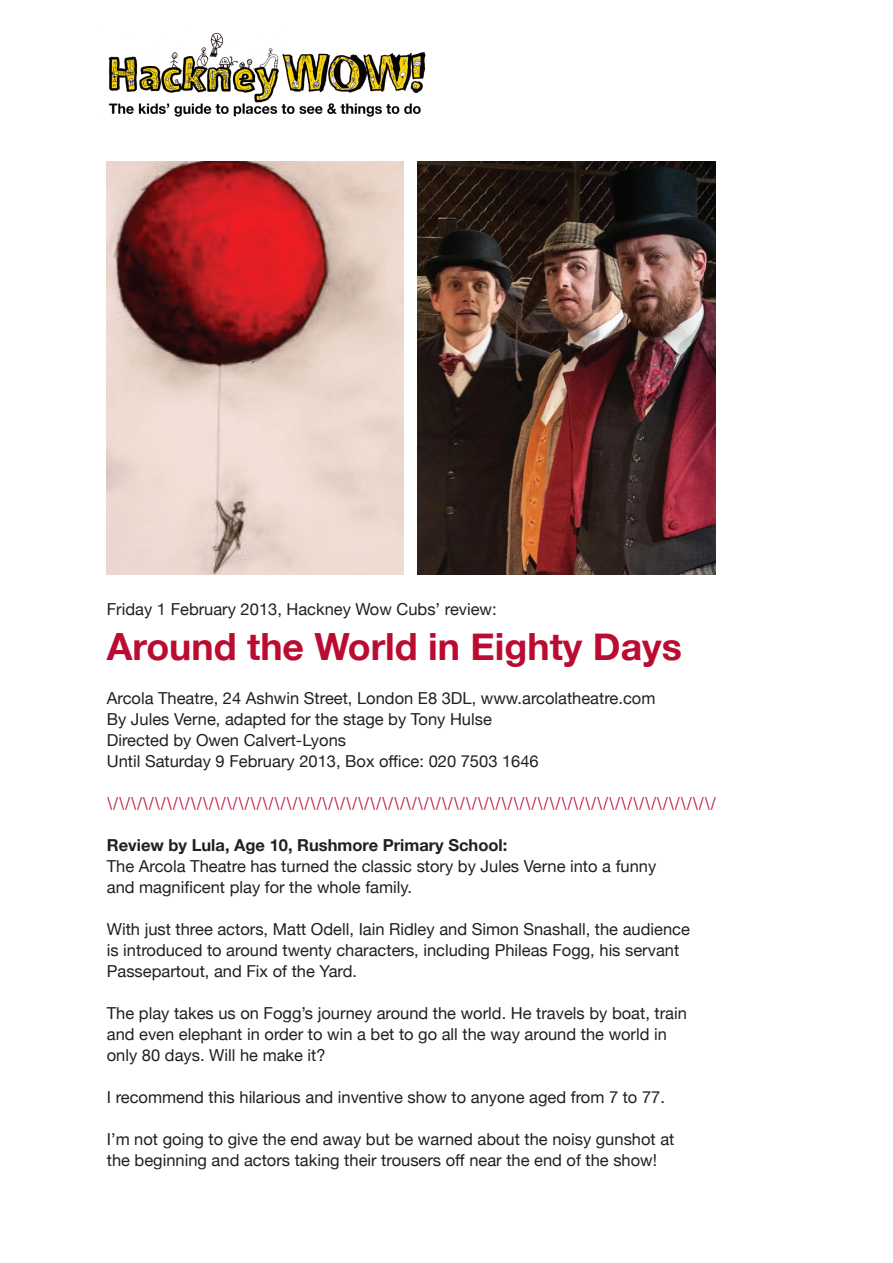
<style>
.page{position:relative;width:893px;height:1263px;background:#fff}
.page>*{position:absolute;margin:0;border:0;box-sizing:border-box;transform-origin:0 0}
.t1{font:700 37.5px "Helvetica Neue";color:#ba0b31}
.t2{font:18px "Minion Pro";color:#ba0b31}
.t3{font:16.5px/21px "Helvetica Neue";color:#231f20}
.t4{font:700 16.5px "Helvetica Neue";color:#231f20}
</style>
<div class="page">
<img style="left:108px;top:33px;width:318px;height:84px">
<img style="left:418px;top:162px;width:297px;height:412px">
<img style="left:106px;top:162px;width:297px;height:412px">
<p class="t3" style="left:107px;top:598px;width:391px">Friday 1 February 2013, Hackney Wow Cubs’ review:</p>
<h1 class="t1" style="left:107px;top:613px;width:576px">Around the World in Eighty Days</h1>
<p class="t3" style="left:107px;top:686px;width:550px">Arcola Theatre, 24 Ashwin Street, London E8 3DL, www.arcolatheatre.com By Jules Verne, adapted for the stage by Tony Hulse<br>Directed by Owen Calvert-Lyons<br>Until Saturday 9 February 2013, Box office: 020 7503 1646</p>
<p class="t2" style="left:107px;top:792px;width:611px">\/\/\/\/\/\/\/\/\/\/\/\/\/\/\/\/\/\/\/\/\/\/\/\/\/\/\/\/\/\/\/\/\/\/\/\/\/\/\/\/\/\/\/\/\/\/\/\/\/\/\/</p>
<p class="t4" style="left:107px;top:831px;width:402px">Review by Lula, Age 10, Rushmore Primary School:</p>
<p class="t3" style="left:107px;top:855px;width:551px">The Arcola Theatre has turned the classic story by Jules Verne into a funny and magnificent play for the whole family.</p>
<p class="t3" style="left:107px;top:918px;width:585px">With just three actors, Matt Odell, Iain Ridley and Simon Snashall, the audience is introduced to around twenty characters, including Phileas Fogg, his servant<br>Passepartout, and Fix of the Yard.</p>
<p class="t3" style="left:107px;top:1002px;width:582px">The play takes us on Fogg’s journey around the world. He travels by boat, train and even elephant in order to win a bet to go all the way around the world in only 80 days. Will he make it?</p>
<p class="t3" style="left:107px;top:1086px;width:560px">I recommend this hilarious and inventive show to anyone aged from 7 to 77.</p>
<p class="t3" style="left:107px;top:1128px;width:569px">I’m not going to give the end away but be warned about the noisy gunshot at the beginning and actors taking their trousers off near the end of the show!</p>
</div>
